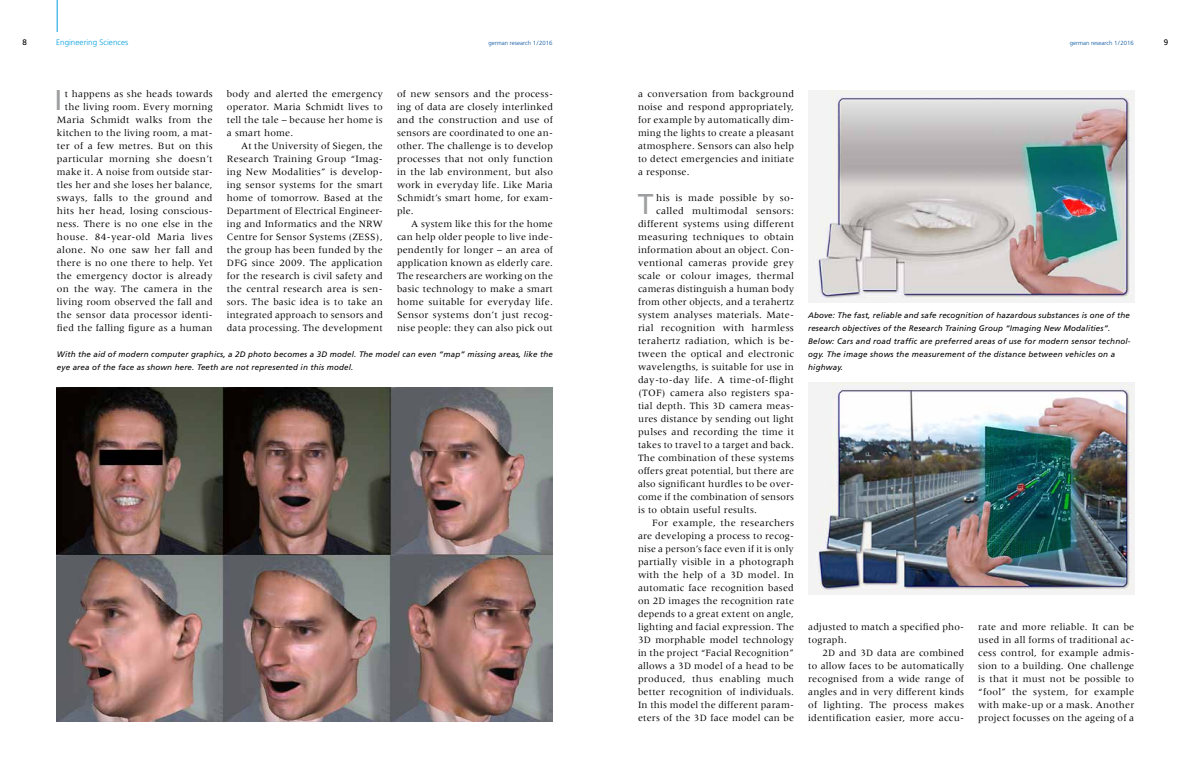
<style>
.page{position:relative;width:1191px;height:766px;background:#fff}
.page>*{position:absolute;margin:0;border:0;box-sizing:border-box;transform-origin:0 0}
.t1{font:28.6px "Frutiger LT Std";color:#9c9e9f}
.t2{font:10px/13px "Meridien LT Std";letter-spacing:.02em;color:#000;text-align:justify}
.t3{font:italic 8px/13px "Frutiger LT Std";letter-spacing:.02em;color:#000}
.t4{font:300 8px "Frutiger LT Std";letter-spacing:.005em;color:#009ee0}
.t5{font:8px "Frutiger LT Std";color:#000}
.t6{font:300 6px "Frutiger LT Std";color:#00519e}
</style>
<div class="page">
<img style="left:57px;top:388px;width:496px;height:333px">
<img style="left:808px;top:90px;width:326px;height:212px">
<img style="left:808px;top:382px;width:326px;height:212px">
<hr style="left:57px;top:0;width:1px;height:32px;background:#009ee0">
<p class="t4" style="left:56px;top:37px;width:74px">Engineering Sciences</p>
<p class="t5" style="left:23px;top:37px;width:6px">8</p>
<p class="t6" style="left:488px;top:39px;width:65px">german research 1/2016</p>
<p class="t6" style="left:1070px;top:39px;width:65px">german research 1/2016</p>
<p class="t5" style="left:1164px;top:37px;width:6px">9</p>
<p class="t2" style="left:57px;top:87px;width:157px;text-align:right">t happens as she heads towards the living room. Every morning<br>Maria Schmidt walks from the kitchen to the living room, a mat&shy;ter of a few metres. But on this particular morning she doesn’t make it. A noise from outside star&shy;tles her and she loses her balance, sways, falls to the ground and hits her head, losing conscious&shy;ness. There is no one else in the house. 84-year- old Maria lives alone. No one saw her fall and there is no one there to help. Yet the emergency doctor is already on the way. The camera in the living room observed the fall and the sensor data processor identi&shy;fied the falling figure as a human</p>
<p class="t2" style="left:397px;top:87px;width:157px">of new sensors and the process&shy;ing of data are closely interlinked and the construction and use of sensors are coordinated to one an&shy;other. The challenge is to develop processes that not only function in the lab environment, but also work in everyday life. Like Maria Schmidt’s smart home, for exam&shy;ple.</p>
<h1 class="t1" style="left:54px;top:83px;width:9px">I</h1>
<p class="t2" style="left:227px;top:87px;width:157px">body and alerted the emergency operator. Maria Schmidt lives to tell the tale – because her home is a smart home.</p>
<p class="t2" style="left:227px;top:139px;width:158px;text-indent:14px">At the University of Siegen, the Research Training Group “Imag&shy;ing New Modalities” is develop&shy;ing sensor systems for the smart home of tomorrow. Based at the Department of Electrical Engineer&shy;ing and Informatics and the NRW Centre for Sensor Systems (ZESS), the group has been funded by the DFG since 2009. The application for the research is civil safety and the central research area is sen&shy;sors. The basic idea is to take an integrated approach to sensors and data processing. The development</p>
<p class="t2" style="left:397px;top:217px;width:157px;text-indent:14px">A system like this for the home can help older people to live inde&shy;pendently for longer – an area of application known as elderly care.<br>The researchers are working on the basic technology to make a smart home suitable for everyday life.<br>Sensor systems don’t just recog&shy;nise people: they can also pick out</p>
<p class="t3" style="left:57px;top:347px;width:497px">With the aid of modern computer graphics, a 2D photo becomes a 3D model. The model can even “map” missing areas, like the eye area of the face as shown here. Teeth are not represented in this model.</p>
<p class="t2" style="left:638px;top:87px;width:158px">a conversation from background noise and respond appropriately, for example by automatically dim&shy;ming the lights to create a pleasant atmosphere. Sensors can also help to detect emergencies and initiate a response.</p>
<h1 class="t1" style="left:637px;top:187px;width:17px">T</h1>
<p class="t2" style="left:656px;top:191px;width:138px">his is made possible by so-</p>
<p class="t2" style="left:656px;top:204px;width:139px">called multimodal sensors:</p>
<p class="t2" style="left:638px;top:217px;width:158px">different systems using different</p>
<p class="t2" style="left:638px;top:230px;width:157px">measuring techniques to obtain</p>
<p class="t2" style="left:638px;top:243px;width:157px">information about an object. Con-</p>
<p class="t2" style="left:638px;top:256px;width:157px">ventional cameras provide grey</p>
<p class="t2" style="left:638px;top:269px;width:157px">scale or colour images, thermal</p>
<p class="t2" style="left:638px;top:282px;width:157px">cameras distinguish a human body</p>
<p class="t2" style="left:638px;top:295px;width:157px">from other objects, and a terahertz</p>
<p class="t2" style="left:638px;top:308px;width:157px">system analyses materials. Mate-</p>
<p class="t2" style="left:638px;top:321px;width:157px">rial recognition with harmless</p>
<p class="t2" style="left:638px;top:334px;width:157px">terahertz radiation, which is be-</p>
<p class="t2" style="left:638px;top:347px;width:157px">tween the optical and electronic</p>
<p class="t2" style="left:638px;top:360px;width:157px">wavelengths, is suitable for use in</p>
<p class="t2" style="left:638px;top:373px;width:157px">day- to- day life. A time- of- flight</p>
<p class="t2" style="left:638px;top:386px;width:157px">(TOF) camera also registers spa-</p>
<p class="t2" style="left:638px;top:399px;width:157px">tial depth. This 3D camera meas-</p>
<p class="t2" style="left:638px;top:412px;width:157px">ures distance by sending out light</p>
<p class="t2" style="left:638px;top:425px;width:157px">pulses and recording the time it</p>
<p class="t2" style="left:638px;top:438px;width:157px">takes to travel to a target and back.</p>
<p class="t2" style="left:638px;top:451px;width:157px">The combination of these systems</p>
<p class="t2" style="left:638px;top:464px;width:158px">offers great potential, but there are</p>
<p class="t2" style="left:638px;top:477px;width:157px">also significant hurdles to be over-</p>
<p class="t2" style="left:638px;top:490px;width:157px">come if the combination of sensors</p>
<p class="t2" style="left:638px;top:503px;width:120px">is to obtain useful results.</p>
<p class="t2" style="left:652px;top:516px;width:143px">For example, the researchers</p>
<p class="t2" style="left:638px;top:529px;width:157px">are developing a process to recog-</p>
<p class="t2" style="left:638px;top:542px;width:157px">nise a person’s face even if it is only</p>
<p class="t2" style="left:638px;top:555px;width:157px">partially visible in a photograph</p>
<p class="t2" style="left:638px;top:568px;width:157px">with the help of a 3D model. In</p>
<p class="t2" style="left:638px;top:581px;width:157px">automatic face recognition based</p>
<p class="t2" style="left:638px;top:594px;width:157px">on 2D images the recognition rate</p>
<p class="t2" style="left:638px;top:607px;width:157px">depends to a great extent on angle,</p>
<p class="t2" style="left:638px;top:620px;width:157px">lighting and facial expression. The</p>
<p class="t2" style="left:638px;top:633px;width:157px">3D morphable model technology</p>
<p class="t2" style="left:638px;top:646px;width:157px">in the project “Facial Recognition”</p>
<p class="t2" style="left:638px;top:659px;width:157px">allows a 3D model of a head to be</p>
<p class="t2" style="left:638px;top:672px;width:157px">produced, thus enabling much</p>
<p class="t2" style="left:638px;top:685px;width:157px">better recognition of individuals.</p>
<p class="t2" style="left:638px;top:698px;width:157px">In this model the different param-</p>
<p class="t2" style="left:638px;top:711px;width:157px">eters of the 3D face model can be</p>
<p class="t3" style="left:808px;top:308px;width:324px">Above: The fast, reliable and safe recognition of hazardous substances is one of the research objectives of the Research Training Group “Imaging New Modalities”.<br>Below: Cars and road traffic are preferred areas of use for modern sensor technol&shy;ogy. The image shows the measurement of the distance between vehicles on a highway.</p>
<p class="t2" style="left:808px;top:620px;width:157px">adjusted to match a specified pho&shy;tograph.</p>
<p class="t2" style="left:808px;top:646px;width:157px;text-indent:14px">2D and 3D data are combined to allow faces to be automatically recognised from a wide range of angles and in very different kinds of lighting. The process makes identification easier, more accu-</p>
<p class="t2" style="left:978px;top:620px;width:157px">rate and more reliable. It can be used in all forms of traditional ac&shy;cess control, for example admis&shy;sion to a building. One challenge is that it must not be possible to “fool” the system, for example with make- up or a mask. Another project focusses on the ageing of a</p>
</div>
